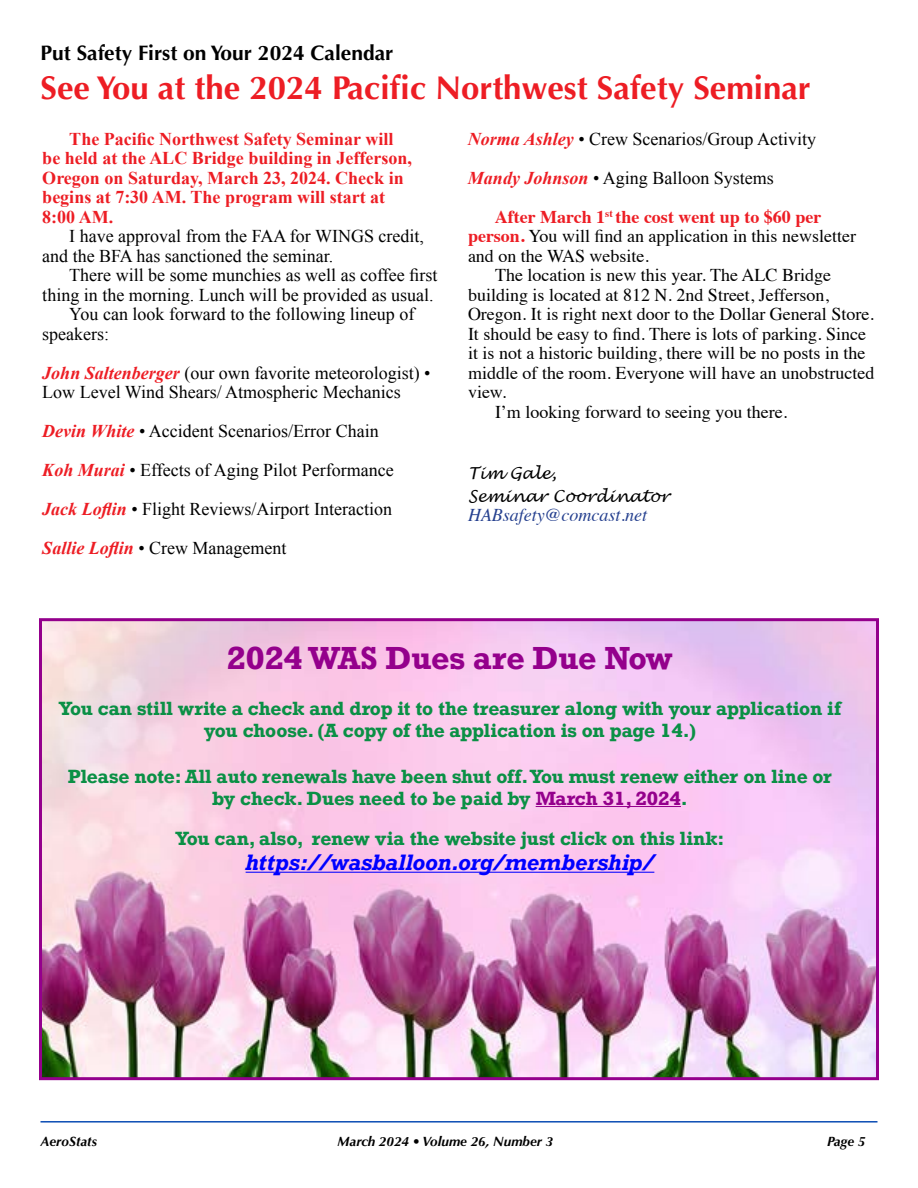
<style>
.page{position:relative;width:918px;height:1188px;background:#fff}
.page>*{position:absolute;margin:0;border:0;box-sizing:border-box;transform-origin:0 0}
.t1{font:700 33px "Optima";color:#ed1d24}
.t2{font:700 30px "Rockwell";color:#94008c}
.t3{font:italic 700 21px "Rockwell";letter-spacing:-.01em;color:#00f}
.t4{font:700 21px "Optima";color:#000}
.t5{font:18px/39px "Times New Roman";color:#000}
.t6{font:18px/19.5px "Times";color:#000}
.t7{font:700 18px/21.6px "Rockwell";letter-spacing:-.01em;color:#0a9045;text-align:center}
.t8{font:700 18px/19.5px "Times New Roman";color:#ed1d24}
.t9{font:italic 18px "Times";color:#25408f}
.t10{font:italic 16.5px/22.5px "Lucida Handwriting";color:#000}
.t11{font:italic 700 13.5px "Optima";color:#000}
.s1{font-weight:700;font-style:italic;color:#ed1d24}
.s2{font-weight:700;color:#ed1d24}
.s3{color:#94008c}
</style>
<div class="page">
<hr style="left:40px;top:1121px;width:838px;height:2px;background:#0b4cb4">
<img style="left:43px;top:622px;width:832px;height:454px">
<div style="left:39px;top:618px;width:840px;height:462px;border:3px solid #94008c"></div>
<hr style="left:536px;top:806px;width:145px;height:1px;background:#94008c">
<hr style="left:246px;top:872px;width:408px;height:1px;background:#00f">
<p class="t4" style="left:40px;top:40px;width:354px">Put Safety First on Your 2024 Calendar</p>
<h1 class="t1" style="left:40px;top:69px;width:772px">See You at the 2024 Pacific Northwest Safety Seminar</h1>
<p class="t8" style="left:42px;top:129px;width:371px;text-indent:27px">The Pacific Northwest Safety Seminar will be held at the ALC Bridge building in Jefferson, Oregon on Saturday, March 23, 2024. Check in begins at 7:30 AM. The program will start at 8:00 AM.</p>
<p class="t5" style="left:42px;top:226px;width:383px;line-height:19.5px;text-indent:27px">I have approval from the FAA for WINGS credit, and the BFA has sanctioned the seminar.</p>
<p class="t5" style="left:69px;top:255px;width:370px">There will be some munchies as well as coffee first</p>
<p class="t5" style="left:42px;top:275px;width:393px">thing in the morning. Lunch will be provided as usual.</p>
<p class="t5" style="left:69px;top:294px;width:347px">You can look forward to the following lineup of</p>
<p class="t5" style="left:42px;top:314px;width:68px">speakers:</p>
<p class="t5" style="left:42px;top:363px;width:390px;line-height:19.5px"><span class="s1">John Saltenberger</span> (our own favorite meteorologist) •<br>Low Level Wind Shears/ Atmospheric Mechanics</p>
<p class="t5" style="left:42px;top:411px;width:353px"><span class="s1">Devin White</span> • Accident Scenarios/Error Chain <span class="s1">Koh Murai</span> • Effects of Aging Pilot Performance <span class="s1">Jack Loflin</span> • Flight Reviews/Airport Interaction <span class="s1">Sallie Loflin</span> • Crew Management</p>
<p class="t5" style="left:468px;top:119px;width:350px"><span class="s1">Norma Ashley</span> • Crew Scenarios/Group Activity<br><span class="s1">Mandy Johnson</span> • Aging Balloon Systems</p>
<p class="t6" style="left:468px;top:205px;width:390px;text-indent:27px"><span class="s2">After March 1</span><sup>st</sup> <span class="s2">the cost went up to $60 per person.</span> You will find an application in this newsletter and on the WAS website.</p>
<p class="t6" style="left:495px;top:264px;width:338px">The location is new this year. The ALC Bridge</p>
<p class="t6" style="left:468px;top:283px;width:363px">building is located at 812 N. 2nd Street, Jefferson,</p>
<p class="t6" style="left:468px;top:303px;width:407px">Oregon. It is right next door to the Dollar General Store.</p>
<p class="t6" style="left:468px;top:322px;width:400px">It should be easy to find. There is lots of parking. Since</p>
<p class="t6" style="left:468px;top:342px;width:399px">it is not a historic building, there will be no posts in the</p>
<p class="t6" style="left:468px;top:361px;width:408px">middle of the room. Everyone will have an unobstructed</p>
<p class="t6" style="left:468px;top:381px;width:40px">view.</p>
<p class="t6" style="left:495px;top:400px;width:294px">I’m looking forward to seeing you there.</p>
<p class="t10" style="left:468px;top:463px;width:203px">Tim Gale,<br>Seminar Coordinator</p>
<p class="t9" style="left:468px;top:500px;width:181px">HABsafety@comcast.net</p>
<h2 class="t2" style="left:227px;top:638px;width:448px">2024 WAS Dues are Due Now</h2>
<p class="t7" style="left:59px;top:698px;width:784px">You can still write a check and drop it to the treasurer along with your application if you choose. (A copy of the application is on page 14.)</p>
<p class="t7" style="left:68px;top:766px;width:766px">Please note: All auto renewals have been shut off. You must renew either on line or by check. Dues need to be paid by <span class="s3">March 31, 2024</span>.</p>
<p class="t7" style="left:176px;top:827px;width:550px">You can, also, renew via the website just click on this link:</p>
<p class="t3" style="left:246px;top:849px;width:410px">https://wasballoon.org/membership/</p>
<p class="t11" style="left:40px;top:1134px;width:58px">AeroStats</p>
<p class="t11" style="left:338px;top:1134px;width:217px">March 2024 • Volume 26, Number 3</p>
<p class="t11" style="left:827px;top:1134px;width:40px">Page 5</p>
</div>
